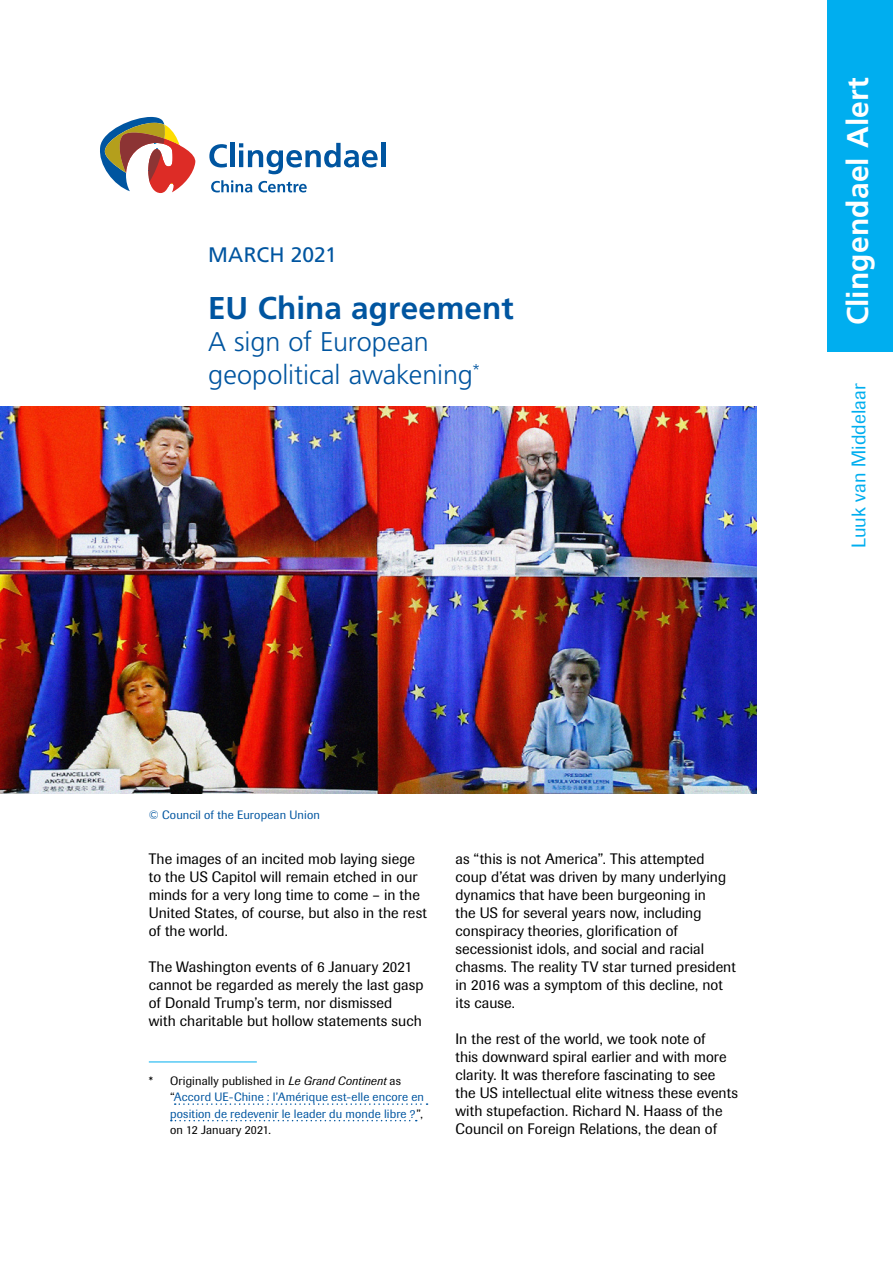
<style>
.page{position:relative;width:893px;height:1263px;background:#fff}
.page>*{position:absolute;margin:0;border:0;box-sizing:border-box;transform-origin:0 0}
.Title_Title{font:700 31.5px "Frutiger LT Std";letter-spacing:.005em;color:#0055a0}
.Title_Title-2{font:700 30px "Frutiger LT Std";letter-spacing:.005em;color:#fff}
.Subtitel_Title{font:300 27px/32.4px "Frutiger LT Std";letter-spacing:-.005em;color:#0055a0}
.Title_Title-3{font:21px "Frutiger LT Std";color:#0055a0}
.Author_Title{font:19.5px "Imago";letter-spacing:.005em;color:#00aeef}
.P_first{font:15px/18px "Imago";letter-spacing:.005em;color:#000}
.Footnote{font:12px/16.5px "Imago";letter-spacing:.01em;color:#0055a0}
.Source_F{font:12px "Imago";letter-spacing:.01em;color:#0055a0}
.s1{color:#000}
.s2{font-style:italic;color:#000}
</style>
<div class="page">
<svg style="left:209px;top:144px;width:18px;height:24px"></svg>
<hr style="left:230px;top:143px;width:4px;height:24px;background:#0055a0">
<svg style="left:239px;top:143px;width:139px;height:31px"></svg>
<hr style="left:381px;top:143px;width:4px;height:24px;background:#0055a0">
<svg style="left:100px;top:117px;width:96px;height:76px"></svg>
<svg style="left:211px;top:180px;width:41px;height:12px"></svg>
<svg style="left:258px;top:181px;width:49px;height:11px"></svg>
<div style="left:827px;top:0;width:66px;height:351px;background:#00aeef"></div>
<img style="left:0;top:407px;width:756px;height:386px">
<svg style="left:175px;top:1103px;width:253px;height:2px"></svg>
<svg style="left:171px;top:1120px;width:246px;height:1px"></svg>
<hr style="left:149px;top:1062px;width:108px;height:1px;background:#00aeef">
<p class="Title_Title-3" style="left:208px;top:242px;width:130px">MARCH 2021</p>
<p class="Title_Title" style="left:208px;top:289px;width:307px">EU China agreement</p>
<p class="Subtitel_Title" style="left:208px;top:326px;width:274px">A sign of European geopolitical awakening<sup>*</sup></p>
<p class="Source_F" style="left:149px;top:808px;width:173px">© Council of the European Union</p>
<p class="P_first" style="left:149px;top:850px;width:279px">The images of an incited mob laying siege to the US Capitol will remain etched in our minds for a very long time to come – in the United States, of course, but also in the rest of the world.</p>
<p class="P_first" style="left:149px;top:958px;width:276px">The Washington events of 6 January 2021 cannot be regarded as merely the last gasp of Donald Trump’s term, nor dismissed<br>with charitable but hollow statements such</p>
<p class="Footnote" style="left:170px;top:1072px;width:255px;text-indent:-21px"><span class="s1">* Originally published in</span> <span class="s2">Le Grand Continent</span> <span class="s1">as “</span>Accord UE-Chine : l’Amérique est-elle encore en position de redevenir le leader du monde libre ?<span class="s1">”, on 12 January 2021.</span></p>
<p class="P_first" style="left:455px;top:850px;width:282px">as “this is not America”. This attempted coup d’état was driven by many underlying dynamics that have been burgeoning in<br>the US for several years now, including conspiracy theories, glorification of secessionist idols, and social and racial chasms. The reality TV star turned president in 2016 was a symptom of this decline, not its cause.</p>
<p class="P_first" style="left:455px;top:1030px;width:284px">In the rest of the world, we took note of<br>this downward spiral earlier and with more clarity. It was therefore fascinating to see the US intellectual elite witness these events with stupefaction. Richard N. Haass of the Council on Foreign Relations, the dean of</p>
<p class="Title_Title-2" style="left:840px;top:325px;width:250px;rotate:-90deg">Clingendael Alert</p>
<p class="Author_Title" style="left:847px;top:548px;width:166px;rotate:-90deg">Luuk van Middelaar</p>
</div>
